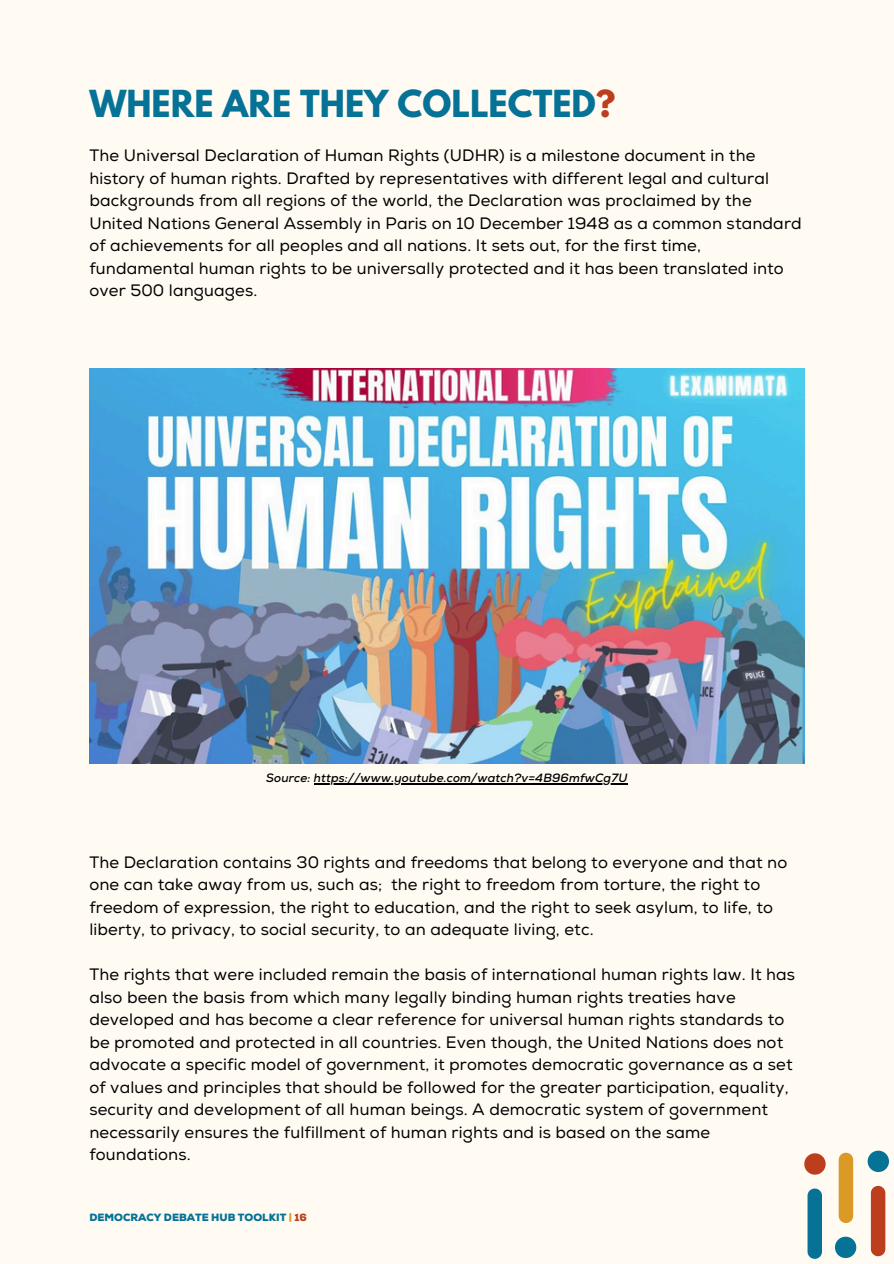
<style>
.page{position:relative;width:894px;height:1264px;background:#fff}
.page>*{position:absolute;margin:0;border:0;box-sizing:border-box;transform-origin:0 0}
.t1{font:700 33px "League Spartan";color:#057296}
.t2{font:16.5px/22.5px "Nexa";letter-spacing:.01em;color:#000}
.t3{font:italic 700 12px "Nexa";letter-spacing:.01em;color:#000}
.t4{font:900 10.5px "Nexa";color:#057296}
.s1{color:#bd3e1c}
.s2{color:#db9a26}
</style>
<div class="page">
<div style="left:0;top:0;width:893px;height:1263px;background:#fffbf3"></div>
<svg style="left:807px;top:1188px;width:14px;height:70px"></svg>
<svg style="left:838px;top:1152px;width:14px;height:70px"></svg>
<svg style="left:804px;top:1153px;width:21px;height:21px"></svg>
<svg style="left:835px;top:1236px;width:21px;height:21px"></svg>
<svg style="left:870px;top:1185px;width:15px;height:71px"></svg>
<svg style="left:867px;top:1150px;width:21px;height:21px"></svg>
<img style="left:89px;top:369px;width:715px;height:395px">
<hr style="left:314px;top:783px;width:313px;height:1px;background:#000">
<h2 class="t1" style="left:89px;top:87px;width:527px">WHERE ARE THEY COLLECTED<span class="s1">?</span></h2>
<p class="t2" style="left:89px;top:145px;width:713px">The Universal Declaration of Human Rights (UDHR) is a milestone document in the history of human rights. Drafted by representatives with different legal and cultural backgrounds from all regions of the world, the Declaration was proclaimed by the United Nations General Assembly in Paris on 10 December 1948 as a common standard of achievements for all peoples and all nations. It sets out, for the first time, fundamental human rights to be universally protected and it has been translated into over 500 languages.</p>
<h2 class="t3" style="left:266px;top:771px;width:362px">Source: https://www.youtube.com/watch?v=4B96mfwCg7U</h2>
<h3 class="t2" style="left:89px;top:851px;width:699px">The Declaration contains 30 rights and freedoms that belong to everyone and that no one can take away from us, such as; the right to freedom from torture, the right to freedom of expression, the right to education, and the right to seek asylum, to life, to liberty, to privacy, to social security, to an adequate living, etc.</h3>
<h2 class="t2" style="left:89px;top:963px;width:707px">The rights that were included remain the basis of international human rights law. It has also been the basis from which many legally binding human rights treaties have developed and has become a clear reference for universal human rights standards to be promoted and protected in all countries. Even though, the United Nations does not advocate a specific model of government, it promotes democratic governance as a set of values and principles that should be followed for the greater participation, equality, security and development of all human beings. A democratic system of government necessarily ensures the fulfillment of human rights and is based on the same foundations.</h2>
<p class="t4" style="left:89px;top:1211px;width:219px">DEMOCRACY DEBATE HUB TOOLKIT <span class="s2">|</span> <span class="s1">16</span></p>
</div>
